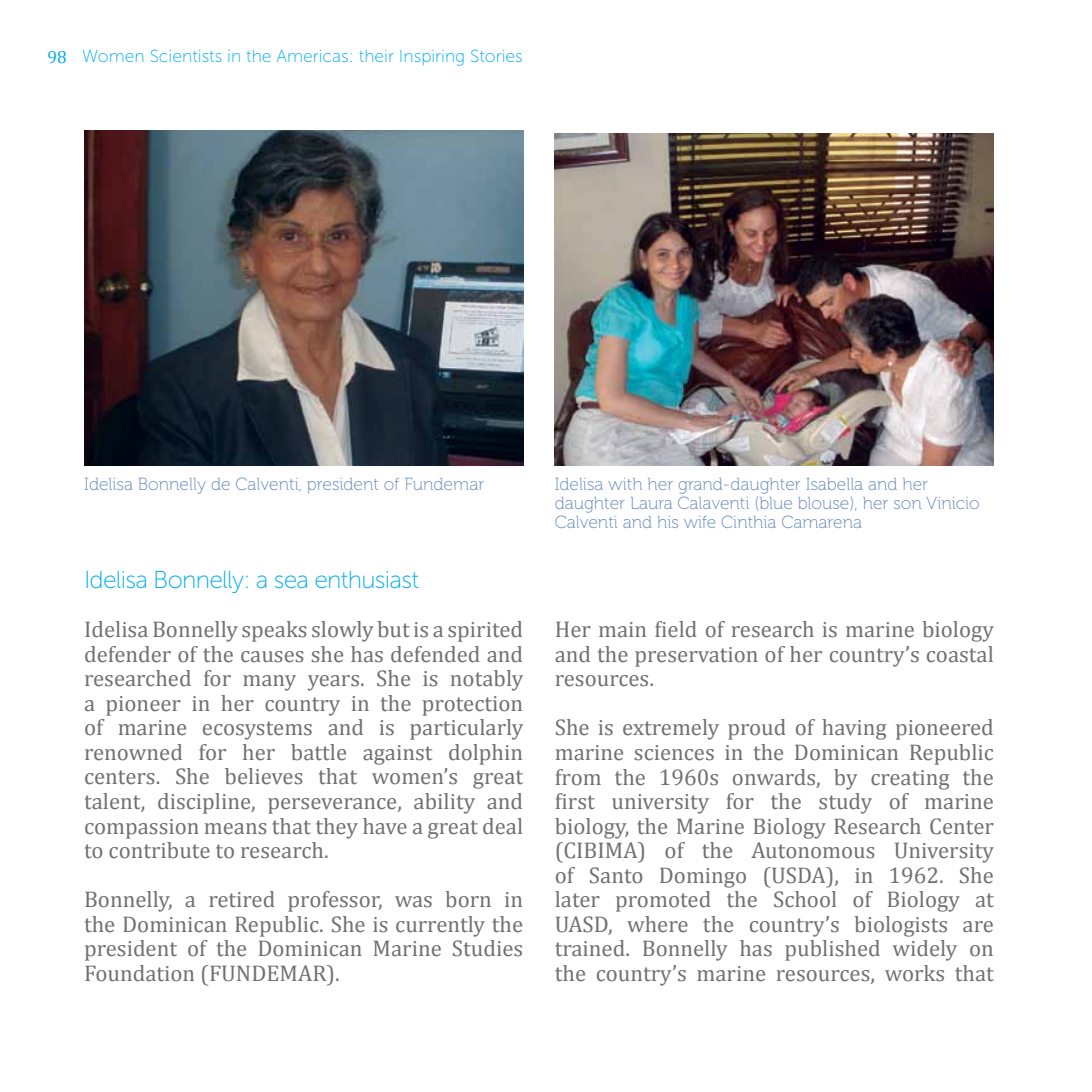
<style>
.page{position:relative;width:1092px;height:1092px;background:#fff}
.page>*{position:absolute;margin:0;border:0;box-sizing:border-box;transform-origin:0 0}
.t1{font:24.5px "Museo Sans 100";letter-spacing:-.03em;color:#00aeef}
.t2{font:22.75px/24.5px "Cambria";color:#717073;text-align:justify}
.t3{font:17.5px/19.2px "Museo 100";color:#6284bc}
.t4{font:17.5px "Museo Sans 100";color:#00aeef}
.s1{font-family:"Cambria"}
</style>
<div class="page">
<img style="left:84px;top:130px;width:439px;height:336px">
<img style="left:554px;top:133px;width:439px;height:333px">
<p class="t4" style="left:47px;top:47px;width:477px"><span class="s1">98</span> Women Scientists in the Americas: their Inspiring Stories</p>
<p class="t3" style="left:84px;top:475px;width:401px">Idelisa Bonnelly de Calventi, president of Fundemar</p>
<p class="t3" style="left:554px;top:474px;width:426px">Idelisa with her grand-daughter Isabella and her daughter Laura Calaventi (blue blouse), her son Vinicio<br>Calventi and his wife Cinthia Camarena</p>
<p class="t1" style="left:84px;top:567px;width:336px">Idelisa Bonnelly: a sea enthusiast</p>
<p class="t2" style="left:84px;top:617px;width:440px">Idelisa Bonnelly speaks slowly but is a spirited defender of the causes she has defended and researched for many years. She is notably a pioneer in her country in the protection of marine ecosystems and is particularly renowned for her battle against dolphin centers. She believes that women’s great talent, discipline, perseverance, ability and compassion means that they have a great deal to contribute to research.</p>
<p class="t2" style="left:84px;top:886px;width:440px">Bonnelly, a retired professor, was born in the Dominican Republic. She is currently the president of the Dominican Marine Studies Foundation (FUNDEMAR).</p>
<p class="t2" style="left:554px;top:617px;width:440px">Her main field of research is marine biology and the preservation of her country’s coastal resources.</p>
<p class="t2" style="left:554px;top:715px;width:440px">She is extremely proud of having pioneered marine sciences in the Dominican Republic from the 1960s onwards, by creating the first university for the study of marine biology, the Marine Biology Research Center (CIBIMA) of the Autonomous University of Santo Domingo (USDA), in 1962. She later promoted the School of Biology at UASD, where the country’s biologists are trained. Bonnelly has published widely on the country’s marine resources, works that</p>
</div>
